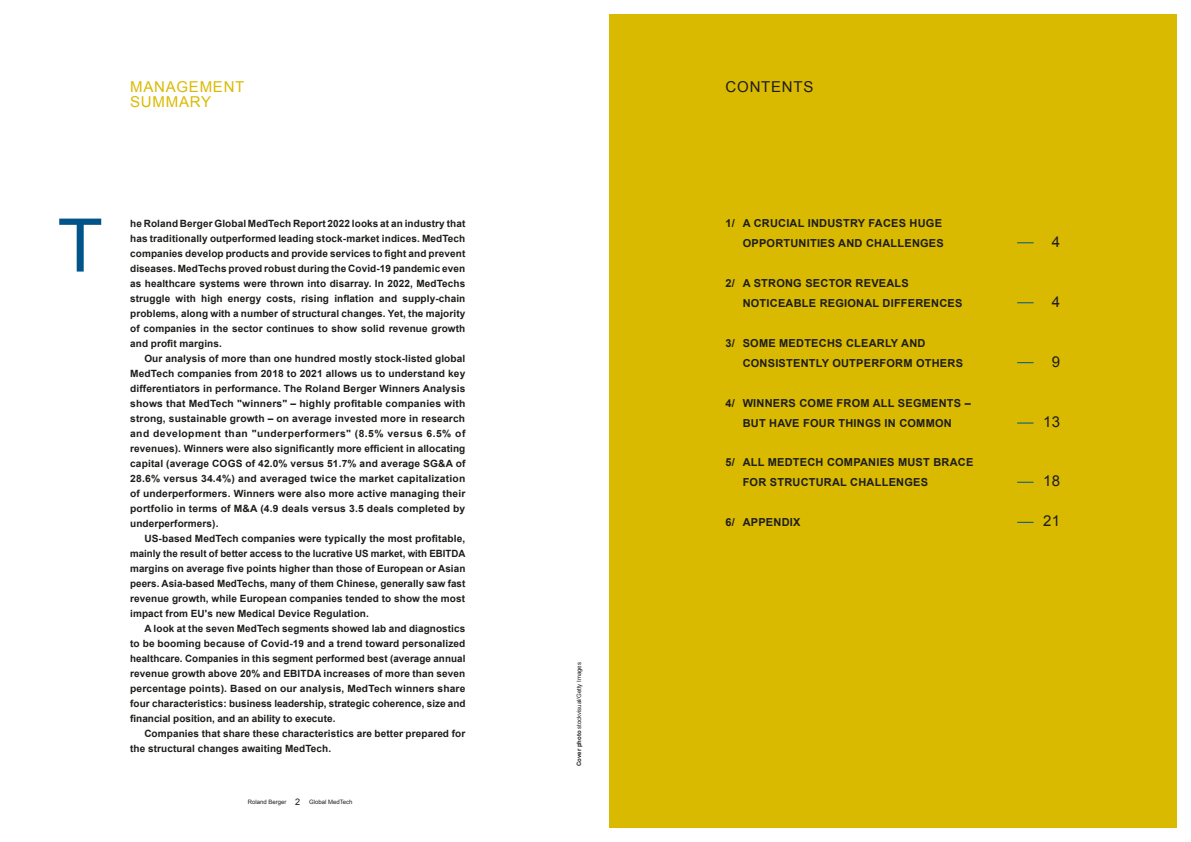
<style>
.page{position:relative;width:1191px;height:842px;background:#fff}
.page>*{position:absolute;margin:0;border:0;box-sizing:border-box;transform-origin:0 0}
.t1{font:74px "Arial";color:#005489}
.t2{font:15px "Arial";letter-spacing:.05em;color:#1d1d1b}
.t3{font:15px/15px "Arial";letter-spacing:.05em;color:#daba00}
.t4{font:700 11px/20px "Arial";letter-spacing:.02em;color:#1d1d1b}
.t5{font:700 10px/15px "Arial";letter-spacing:.01em;color:#1d1d1b;text-align:justify}
.t6{font:6px "Arial";color:#1d1d1b}
.s1{font-size:9px}
.s2{font-weight:700}
</style>
<div class="page">
<div style="left:609px;top:14px;width:567px;height:814px;background:#daba00"></div>
<svg style="left:1017px;top:242px;width:16px;height:1px"></svg>
<svg style="left:1017px;top:302px;width:16px;height:1px"></svg>
<svg style="left:1017px;top:362px;width:16px;height:1px"></svg>
<svg style="left:1017px;top:422px;width:16px;height:1px"></svg>
<svg style="left:1017px;top:482px;width:16px;height:1px"></svg>
<svg style="left:1017px;top:522px;width:16px;height:1px"></svg>
<h2 class="t3" style="left:130px;top:79px;width:116px">MANAGEMENT<br>SUMMARY</h2>
<h1 class="t1" style="left:57px;top:197px;width:47px">T</h1>
<p class="t5" style="left:130px;top:216px;width:337px">he Roland Berger Global MedTech Report 2022 looks at an industry that has traditionally outperformed leading stock-market indices. MedTech companies develop products and provide services to fight and prevent diseases. MedTechs proved robust during the Covid-19 pandemic even as healthcare systems were thrown into disarray. In 2022, MedTechs struggle with high energy costs, rising inflation and supply-chain problems, along with a number of structural changes. Yet, the majority of companies in the sector continues to show solid revenue growth and profit margins.</p>
<p class="t5" style="left:130px;top:351px;width:337px;text-indent:14px">Our analysis of more than one hundred mostly stock-listed global MedTech companies from 2018 to 2021 allows us to understand key differentiators in performance. The Roland Berger Winners Analysis shows that MedTech "winners" – highly profitable companies with strong, sustainable growth – on average invested more in research and development than "underperformers" (8.5% versus 6.5% of revenues). Winners were also significantly more efficient in allocating capital (average COGS of 42.0% versus 51.7% and average SG&amp;A of 28.6% versus 34.4%) and averaged twice the market capitalization of underperformers. Winners were also more active managing their portfolio in terms of M&amp;A (4.9 deals versus 3.5 deals completed by underperformers).</p>
<p class="t5" style="left:130px;top:531px;width:337px;text-indent:14px">US-based MedTech companies were typically the most profitable, mainly the result of better access to the lucrative US market, with EBITDA margins on average five points higher than those of European or Asian peers. Asia-based MedTechs, many of them Chinese, generally saw fast revenue growth, while European companies tended to show the most impact from EU's new Medical Device Regulation.</p>
<p class="t5" style="left:130px;top:621px;width:337px;text-indent:14px">A look at the seven MedTech segments showed lab and diagnostics to be booming because of Covid-19 and a trend toward personalized healthcare. Companies in this segment performed best (average annual revenue growth above 20% and EBITDA increases of more than seven percentage points). Based on our analysis, MedTech winners share four characteristics: business leadership, strategic coherence, size and financial position, and an ability to execute.</p>
<p class="t5" style="left:130px;top:726px;width:337px;text-indent:14px">Companies that share these characteristics are better prepared for the structural changes awaiting MedTech.</p>
<p class="t6" style="left:248px;top:798px;width:106px">Roland Berger <span class="s1">2</span> Global MedTech</p>
<p class="t6" style="left:575px;top:766px;width:105px;rotate:-90deg"><span class="s2">Cover photo</span> stockvisual/Getty Images</p>
<h2 class="t2" style="left:725px;top:76px;width:89px">CONTENTS</h2>
<p class="t4" style="left:725px;top:213px;width:220px;text-align:right">1/ A CRUCIAL INDUSTRY FACES HUGE<br>OPPORTUNITIES AND CHALLENGES</p>
<p class="t4" style="left:742px;top:273px;width:221px;text-indent:-17px">2/ A STRONG SECTOR REVEALS<br>NOTICEABLE REGIONAL DIFFERENCES</p>
<p class="t4" style="left:742px;top:333px;width:222px;text-indent:-17px">3/ SOME MEDTECHS CLEARLY AND<br>CONSISTENTLY OUTPERFORM OTHERS</p>
<p class="t4" style="left:725px;top:393px;width:247px;text-align:center">4/ WINNERS COME FROM ALL SEGMENTS –<br>BUT HAVE FOUR THINGS IN COMMON</p>
<p class="t4" style="left:742px;top:453px;width:232px;text-indent:-17px">5/ ALL MEDTECH COMPANIES MUST BRACE<br>FOR STRUCTURAL CHALLENGES</p>
<h2 class="t2" style="left:1052px;top:232px;width:10px">4</h2>
<h2 class="t2" style="left:1052px;top:292px;width:10px">4</h2>
<h2 class="t2" style="left:1052px;top:352px;width:10px">9</h2>
<h2 class="t2" style="left:1043px;top:411px;width:18px">13</h2>
<h2 class="t2" style="left:1043px;top:471px;width:18px">18</h2>
<p class="t4" style="left:725px;top:513px;width:76px">6/ APPENDIX</p>
<h2 class="t2" style="left:1043px;top:511px;width:18px">21</h2>
</div>
